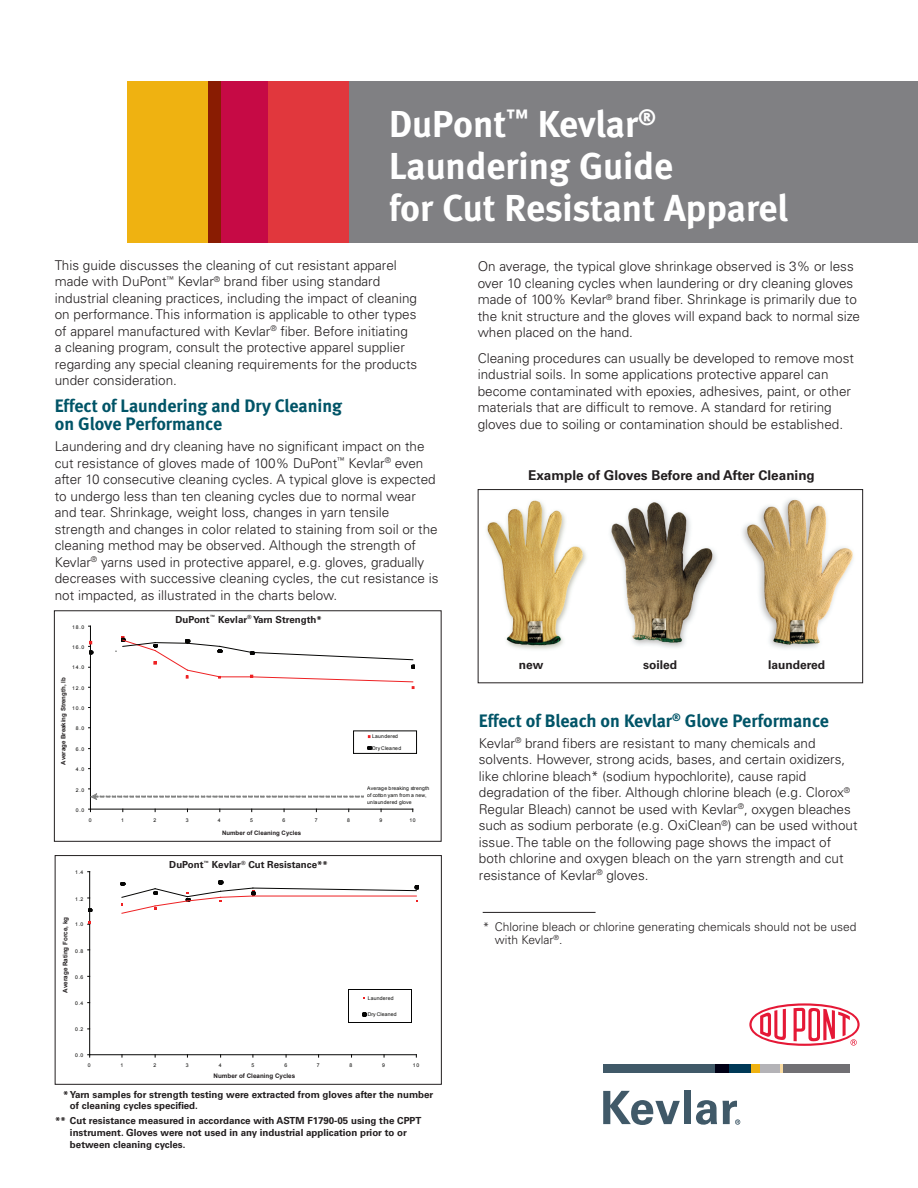
<style>
.page{position:relative;width:918px;height:1188px;background:#fff}
.page>*{position:absolute;margin:0;border:0;box-sizing:border-box;transform-origin:0 0}
.t1{font:37.5px/42px "Meta Bold LF";color:#fff}
.t2{font:700 18px/18px "Meta";color:#005467}
.t3{font:300 13.5px/16.5px "Univers LT Std";color:#231f20}
.t4{font:700 13.5px "Univers LT Std";color:#231f20}
.t5{font:300 12px/13.5px "Univers LT Std";color:#231f20}
.t6{font:700 12px "Univers LT Std";color:#231f20}
.t7{font:700 9.75px/11.7px "Univers LT Std";color:#231f20}
.t8{font:700 6.3px "Arial";color:#231f20}
.t9{font:700 6.15px "Arial";color:#231f20}
.t10{font:5.1px/6.8px "Arial";letter-spacing:.035em;color:#050504}
</style>
<div class="page">
<div style="left:127px;top:81px;width:84px;height:162px;background:#efb211"></div>
<div style="left:208px;top:81px;width:16px;height:162px;background:#891c02"></div>
<div style="left:221px;top:81px;width:50px;height:162px;background:#c60a45"></div>
<div style="left:268px;top:81px;width:84px;height:162px;background:#e1373d"></div>
<div style="left:349px;top:81px;width:569px;height:162px;background:#808083"></div>
<svg style="left:749px;top:1003px;width:111px;height:43px"></svg>
<svg style="left:603px;top:1091px;width:77px;height:34px"></svg>
<div style="left:684px;top:1091px;width:7px;height:33px;background:#405968"></div>
<svg style="left:696px;top:1100px;width:21px;height:25px"></svg>
<svg style="left:723px;top:1100px;width:17px;height:25px"></svg>
<div style="left:603px;top:1065px;width:112px;height:8px;background:#405968"></div>
<div style="left:783px;top:1065px;width:67px;height:8px;background:#717074"></div>
<div style="left:715px;top:1065px;width:14px;height:8px;background:#000015"></div>
<div style="left:729px;top:1065px;width:22px;height:8px;background:#003957"></div>
<div style="left:759px;top:1065px;width:21px;height:8px;background:#b4b3b7"></div>
<div style="left:751px;top:1065px;width:8px;height:8px;background:#efb211"></div>
<svg style="left:780px;top:1065px;width:3px;height:8px"></svg>
<hr style="left:483px;top:912px;width:113px;height:1px;background:#231f20">
<img style="left:486px;top:500px;width:100px;height:150px">
<img style="left:610px;top:502px;width:107px;height:146px">
<img style="left:742px;top:499px;width:112px;height:150px">
<div style="left:478px;top:489px;width:385px;height:194px;border:1px solid #231f20"></div>
<hr style="left:90px;top:626px;width:1px;height:183px;background:#050504">
<hr style="left:90px;top:809px;width:323px;height:1px;background:#050504">
<svg style="left:89px;top:641px;width:4px;height:13px"></svg>
<div style="left:353px;top:731px;width:64px;height:23px;border:1px solid #050504"></div>
<svg style="left:367px;top:746px;width:5px;height:4px"></svg>
<svg style="left:116px;top:636px;width:299px;height:53px"></svg>
<svg style="left:89px;top:789px;width:275px;height:11px"></svg>
<div style="left:54px;top:610px;width:388px;height:232px;border:1px solid #231f20"></div>
<hr style="left:89px;top:872px;width:1px;height:183px;background:#050504">
<hr style="left:90px;top:1054px;width:326px;height:1px;background:#050504">
<svg style="left:121px;top:880px;width:298px;height:34px"></svg>
<hr style="left:349px;top:989px;width:63px;height:1px;background:#050504">
<hr style="left:411px;top:989px;width:1px;height:34px;background:#050504">
<hr style="left:349px;top:1022px;width:63px;height:1px;background:#050504">
<hr style="left:349px;top:989px;width:1px;height:34px;background:#050504">
<svg style="left:362px;top:1013px;width:5px;height:4px"></svg>
<div style="left:55px;top:855px;width:387px;height:230px;border:1px solid #231f20"></div>
<h1 class="t1" style="left:389px;top:103px;width:400px">DuPont<sup>™</sup> Kevlar<sup>®<br></sup>Laundering Guide<br>for Cut Resistant Apparel</h1>
<p class="t3" style="left:55px;top:257px;width:364px">This guide discusses the cleaning of cut resistant apparel made with DuPont<sup>™</sup> Kevlar<sup>®</sup> brand fiber using standard industrial cleaning practices, including the impact of cleaning on performance. This information is applicable to other types of apparel manufactured with Kevlar<sup>®</sup> fiber. Before initiating a cleaning program, consult the protective apparel supplier regarding any special cleaning requirements for the products under consideration.</p>
<h2 class="t2" style="left:55px;top:397px;width:289px">Effect of Laundering and Dry Cleaning on Glove Performance</h2>
<p class="t3" style="left:55px;top:438px;width:385px">Laundering and dry cleaning have no significant impact on the cut resistance of gloves made of 100% DuPont<sup>™</sup> Kevlar<sup>®</sup> even after 10 consecutive cleaning cycles. A typical glove is expected to undergo less than ten cleaning cycles due to normal wear and tear. Shrinkage, weight loss, changes in yarn tensile strength and changes in color related to staining from soil or the cleaning method may be observed. Although the strength of Kevlar<sup>®</sup> yarns used in protective apparel, e.g. gloves, gradually decreases with successive cleaning cycles, the cut resistance is not impacted, as illustrated in the charts below.</p>
<p class="t3" style="left:478px;top:258px;width:384px">On average, the typical glove shrinkage observed is 3% or less over 10 cleaning cycles when laundering or dry cleaning gloves made of 100% Kevlar<sup>®</sup> brand fiber. Shrinkage is primarily due to the knit structure and the gloves will expand back to normal size when placed on the hand.</p>
<p class="t3" style="left:478px;top:350px;width:378px">Cleaning procedures can usually be developed to remove most industrial soils. In some applications protective apparel can become contaminated with epoxies, adhesives, paint, or other materials that are difficult to remove. A standard for retiring gloves due to soiling or contamination should be established.</p>
<p class="t4" style="left:528px;top:467px;width:288px">Example of Gloves Before and After Cleaning</p>
<p class="t10" style="left:72px;top:624px;width:14px">18.0</p>
<p class="t10" style="left:72px;top:644px;width:14px">16.0</p>
<p class="t10" style="left:72px;top:664px;width:14px">14.0</p>
<p class="t9" style="left:60px;top:765px;width:89px;rotate:-90deg">Average Breaking Strength, lb</p>
<p class="t10" style="left:72px;top:685px;width:14px">12.0</p>
<p class="t10" style="left:72px;top:705px;width:14px">10.0</p>
<p class="t10" style="left:76px;top:725px;width:10px">8.0</p>
<p class="t10" style="left:76px;top:745px;width:10px">6.0</p>
<p class="t10" style="left:76px;top:766px;width:10px">4.0</p>
<p class="t10" style="left:76px;top:786px;width:10px">2.0</p>
<p class="t10" style="left:76px;top:807px;width:10px">0.0</p>
<p class="t7" style="left:175px;top:613px;width:148px">DuPont<sup>™</sup> Kevlar<sup>®</sup> Yarn Strength*</p>
<p class="t10" style="left:372px;top:733px;width:27px">Laundered</p>
<p class="t10" style="left:372px;top:745px;width:31px">Dry Cleaned</p>
<p class="t10" style="left:367px;top:785px;width:64px">Average breaking strength of cotton yarn from a new,</p>
<p class="t10" style="left:367px;top:799px;width:46px">unlaundered glove</p>
<p class="t10" style="left:89px;top:816px;width:4px">0</p>
<p class="t10" style="left:121px;top:816px;width:4px">1</p>
<p class="t10" style="left:153px;top:816px;width:4px">2</p>
<p class="t10" style="left:186px;top:816px;width:4px">3</p>
<p class="t10" style="left:218px;top:816px;width:4px">4</p>
<p class="t10" style="left:250px;top:816px;width:4px">5</p>
<p class="t10" style="left:282px;top:816px;width:4px">6</p>
<p class="t10" style="left:315px;top:816px;width:4px">7</p>
<p class="t10" style="left:347px;top:816px;width:4px">8</p>
<p class="t10" style="left:379px;top:816px;width:4px">9</p>
<p class="t10" style="left:409px;top:816px;width:8px">10</p>
<p class="t9" style="left:222px;top:830px;width:81px">Number of Cleaning Cycles</p>
<p class="t10" style="left:75px;top:869px;width:10px">1.4</p>
<p class="t10" style="left:75px;top:895px;width:10px">1.2</p>
<p class="t8" style="left:62px;top:993px;width:77px;rotate:-90deg">Average Rating Force, kg</p>
<p class="t10" style="left:75px;top:921px;width:10px">1.0</p>
<p class="t10" style="left:75px;top:948px;width:10px">0.8</p>
<p class="t10" style="left:75px;top:974px;width:10px">0.6</p>
<p class="t10" style="left:75px;top:1000px;width:10px">0.4</p>
<p class="t10" style="left:75px;top:1026px;width:10px">0.2</p>
<p class="t10" style="left:75px;top:1052px;width:10px">0.0</p>
<p class="t7" style="left:169px;top:859px;width:160px">DuPont<sup>™</sup> Kevlar<sup>®</sup> Cut Resistance**</p>
<p class="t10" style="left:368px;top:995px;width:28px">Laundered</p>
<p class="t10" style="left:368px;top:1011px;width:31px">Dry Cleaned</p>
<p class="t10" style="left:88px;top:1062px;width:4px">0</p>
<p class="t10" style="left:120px;top:1062px;width:4px">1</p>
<p class="t10" style="left:153px;top:1062px;width:4px">2</p>
<p class="t10" style="left:186px;top:1062px;width:4px">3</p>
<p class="t10" style="left:219px;top:1062px;width:4px">4</p>
<p class="t10" style="left:251px;top:1062px;width:4px">5</p>
<p class="t10" style="left:284px;top:1062px;width:4px">6</p>
<p class="t10" style="left:317px;top:1062px;width:4px">7</p>
<p class="t10" style="left:349px;top:1062px;width:4px">8</p>
<p class="t10" style="left:382px;top:1062px;width:4px">9</p>
<p class="t10" style="left:413px;top:1062px;width:8px">10</p>
<p class="t8" style="left:214px;top:1072px;width:83px">Number of Cleaning Cycles</p>
<p class="t7" style="left:70px;top:1089px;width:365px;text-indent:-7px">*Yarn samples for strength testing were extracted from gloves after the number of cleaning cycles specified.</p>
<p class="t7" style="left:70px;top:1115px;width:353px;text-indent:-15px">** Cut resistance measured in accordance with ASTM F1790-05 using the CPPT instrument. Gloves were not used in any industrial application prior to or between cleaning cycles.</p>
<p class="t6" style="left:519px;top:658px;width:26px">new</p>
<p class="t6" style="left:643px;top:658px;width:36px">soiled</p>
<p class="t6" style="left:768px;top:658px;width:58px">laundered</p>
<h2 class="t2" style="left:479px;top:711px;width:352px">Effect of Bleach on Kevlar<sup>®</sup> Glove Performance</h2>
<p class="t3" style="left:479px;top:735px;width:380px">Kevlar<sup>®</sup> brand fibers are resistant to many chemicals and solvents. However, strong acids, bases, and certain oxidizers, like chlorine bleach* (sodium hypochlorite), cause rapid degradation of the fiber. Although chlorine bleach (e.g. Clorox<sup>® </sup>Regular Bleach) cannot be used with Kevlar<sup>®</sup>, oxygen bleaches such as sodium perborate (e.g. OxiClean<sup>®</sup>) can be used without issue. The table on the following page shows the impact of both chlorine and oxygen bleach on the yarn strength and cut resistance of Kevlar<sup>®</sup> gloves.</p>
<p class="t5" style="left:495px;top:920px;width:363px;text-indent:-12px">* Chlorine bleach or chlorine generating chemicals should not be used with Kevlar<sup>®</sup>.</p>
</div>
